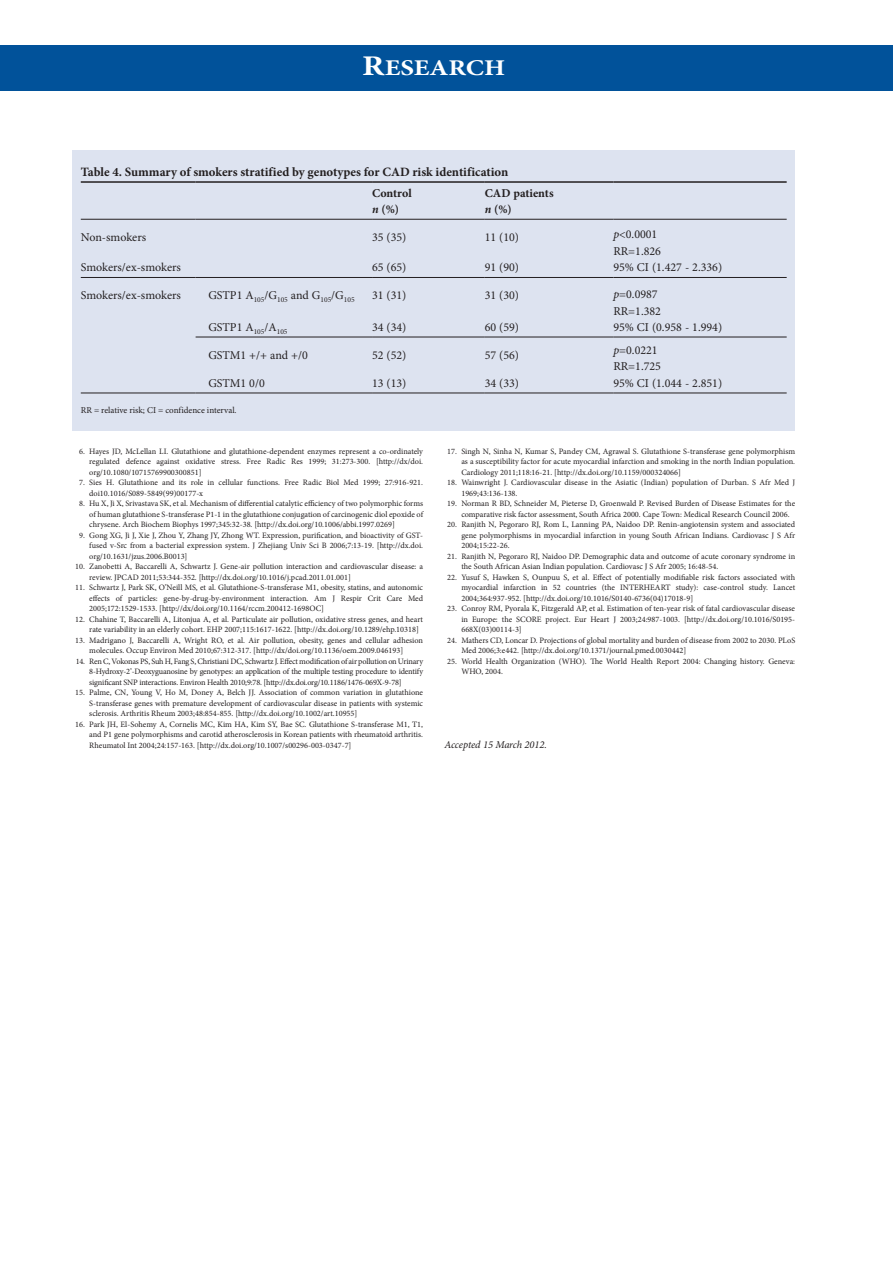
<style>
.page{position:relative;width:893px;height:1263px;background:#fff}
.page>*{position:absolute;margin:0;border:0;box-sizing:border-box;transform-origin:0 0}
.t1{font:700 22.5px "Minion Pro";color:#fff;scale:1.2 1}
.TABLE_HEAD{font:700 12.75px "Minion Pro";color:#231f20}
.TABLE_COPY{font:12px "Minion Pro";color:#231f20}
.TABLE_COPY_INDENT{font:12px "Minion Pro";color:#231f20}
.TABLE_COPY-2{font:700 12px "Minion Pro";letter-spacing:-.005em;color:#231f20}
.ACCEPTED{font:italic 10.5px "Minion Pro";letter-spacing:-.005em;color:#231f20}
.TABLE_FOOT{font:9px "Minion Pro";color:#231f20}
.t2{font:8.25px/10.5px "Minion Pro";color:#231f20;text-align:justify}
.TABLE_COPY_INDENT-2{font:7.5px "Minion Pro";color:#231f20}
.s1{font-size:28.5px}
.s2{font-style:italic}
</style>
<div class="page">
<div style="left:0;top:45px;width:893px;height:45px;background:#01529a"></div>
<div style="left:72px;top:150px;width:723px;height:281px;background:#dde3f0"></div>
<hr style="left:613px;top:393px;width:174px;height:1px;background:#231f20">
<hr style="left:81px;top:181px;width:115px;height:2px;background:#231f20">
<hr style="left:196px;top:181px;width:176px;height:2px;background:#231f20">
<hr style="left:372px;top:181px;width:113px;height:2px;background:#231f20">
<hr style="left:485px;top:181px;width:128px;height:2px;background:#231f20">
<hr style="left:613px;top:181px;width:174px;height:2px;background:#231f20">
<hr style="left:81px;top:219px;width:115px;height:1px;background:#231f20">
<hr style="left:196px;top:219px;width:176px;height:1px;background:#231f20">
<hr style="left:372px;top:219px;width:113px;height:1px;background:#231f20">
<hr style="left:485px;top:219px;width:128px;height:1px;background:#231f20">
<hr style="left:613px;top:219px;width:174px;height:1px;background:#231f20">
<hr style="left:81px;top:277px;width:115px;height:1px;background:#231f20">
<hr style="left:196px;top:277px;width:176px;height:1px;background:#231f20">
<hr style="left:372px;top:277px;width:113px;height:1px;background:#231f20">
<hr style="left:485px;top:277px;width:128px;height:1px;background:#231f20">
<hr style="left:613px;top:277px;width:174px;height:1px;background:#231f20">
<hr style="left:196px;top:337px;width:176px;height:1px;background:#231f20">
<hr style="left:372px;top:337px;width:113px;height:1px;background:#231f20">
<hr style="left:485px;top:337px;width:128px;height:1px;background:#231f20">
<hr style="left:613px;top:337px;width:174px;height:1px;background:#231f20">
<hr style="left:372px;top:393px;width:113px;height:1px;background:#231f20">
<hr style="left:485px;top:393px;width:128px;height:1px;background:#231f20">
<hr style="left:81px;top:393px;width:115px;height:1px;background:#231f20">
<hr style="left:196px;top:393px;width:176px;height:1px;background:#231f20">
<h1 class="t1" style="left:362px;top:52px;width:121px"><span class="s1">R</span>ESEARCH</h1>
<p class="TABLE_HEAD" style="left:81px;top:163px;width:429px">Table 4. Summary of smokers stratified by genotypes for CAD risk identification</p>
<p class="TABLE_COPY-2" style="left:372px;top:184px;width:41px">Control</p>
<p class="TABLE_COPY-2" style="left:372px;top:201px;width:29px"><span class="s2">n</span> (%)</p>
<p class="TABLE_COPY-2" style="left:485px;top:184px;width:70px">CAD patients</p>
<p class="TABLE_COPY-2" style="left:485px;top:201px;width:29px"><span class="s2">n</span> (%)</p>
<p class="TABLE_COPY" style="left:81px;top:229px;width:67px">Non-smokers</p>
<p class="TABLE_COPY" style="left:372px;top:229px;width:36px">35 (35)</p>
<p class="TABLE_COPY" style="left:485px;top:229px;width:36px">11 (10)</p>
<p class="TABLE_COPY" style="left:613px;top:227px;width:45px"><span class="s2">p</span>&lt;0.0001</p>
<p class="TABLE_COPY" style="left:613px;top:243px;width:49px">RR=1.826</p>
<p class="TABLE_COPY" style="left:81px;top:260px;width:102px">Smokers/ex-smokers</p>
<p class="TABLE_COPY" style="left:372px;top:260px;width:36px">65 (65)</p>
<p class="TABLE_COPY" style="left:485px;top:260px;width:36px">91 (90)</p>
<p class="TABLE_COPY" style="left:613px;top:260px;width:110px">95% CI (1.427 - 2.336)</p>
<p class="TABLE_COPY" style="left:81px;top:288px;width:102px">Smokers/ex-smokers</p>
<p class="TABLE_COPY_INDENT" style="left:208px;top:288px;width:148px">GSTP1 A<sub>105</sub>/G<sub>105</sub> and G<sub>105</sub>/G<sub>105</sub></p>
<p class="TABLE_COPY" style="left:372px;top:288px;width:36px">31 (31)</p>
<p class="TABLE_COPY" style="left:485px;top:288px;width:36px">31 (30)</p>
<p class="TABLE_COPY" style="left:613px;top:286px;width:46px"><span class="s2">p</span>=0.0987</p>
<p class="TABLE_COPY" style="left:613px;top:303px;width:49px">RR=1.382</p>
<p class="TABLE_COPY_INDENT" style="left:208px;top:319px;width:47px">GSTP1 A</p>
<p class="TABLE_COPY" style="left:613px;top:319px;width:110px">95% CI (0.958 - 1.994)</p>
<p class="TABLE_COPY_INDENT-2" style="left:254px;top:327px;width:35px">105<sup>/A</sup>105</p>
<p class="TABLE_COPY" style="left:372px;top:319px;width:36px">34 (34)</p>
<p class="TABLE_COPY" style="left:485px;top:319px;width:36px">60 (59)</p>
<p class="TABLE_COPY_INDENT" style="left:208px;top:347px;width:101px">GSTM1 +/+ and +/0</p>
<p class="TABLE_COPY" style="left:372px;top:347px;width:36px">52 (52)</p>
<p class="TABLE_COPY" style="left:485px;top:347px;width:36px">57 (56)</p>
<p class="TABLE_COPY" style="left:613px;top:342px;width:46px"><span class="s2">p</span>=0.0221</p>
<p class="TABLE_COPY" style="left:613px;top:359px;width:49px">RR=1.725</p>
<p class="TABLE_COPY_INDENT" style="left:208px;top:375px;width:58px">GSTM1 0/0</p>
<p class="TABLE_COPY" style="left:372px;top:375px;width:36px">13 (13)</p>
<p class="TABLE_COPY" style="left:485px;top:375px;width:36px">34 (33)</p>
<p class="TABLE_COPY" style="left:613px;top:375px;width:110px">95% CI (1.044 - 2.851)</p>
<p class="TABLE_FOOT" style="left:81px;top:404px;width:157px">RR = relative risk; CI = confidence interval.</p>
<p class="t2" style="left:89px;top:446px;width:335px;text-indent:-10px">6. Hayes JD, McLellan LI. Glutathione and glutathione-dependent enzymes represent a co-ordinately regulated defence against oxidative stress. Free Radic Res 1999; 31:273-300. [http://dx/doi. org/10.1080/10715769900300851]</p>
<p class="t2" style="left:89px;top:477px;width:335px;text-indent:-10px">7. Sies H. Glutathione and its role in cellular functions. Free Radic Biol Med 1999; 27:916-921. doi10.1016/S089-5849(99)00177-x</p>
<p class="t2" style="left:89px;top:498px;width:335px;text-indent:-10px">8. Hu X, Ji X, Srivastava SK, et al. Mechanism of differential catalytic efficiency of two polymorphic forms of human glutathione S-transferase P1-1 in the glutathione conjugation of carcinogenic diol epoxide of chrysene. Arch Biochem Biophys 1997;345:32-38. [http://dx.doi.org/10.1006/abbi.1997.0269]</p>
<p class="t2" style="left:89px;top:530px;width:335px;text-indent:-10px">9. Gong XG, Ji J, Xie J, Zhou Y, Zhang JY, Zhong WT. Expression, purification, and bioactivity of GST&shy;fused v-Src from a bacterial expression system. J Zhejiang Univ Sci B 2006;7:13-19. [http://dx.doi. org/10.1631/jzus.2006.B0013]</p>
<p class="t2" style="left:89px;top:561px;width:335px;text-indent:-14px">10. Zanobetti A, Baccarelli A, Schwartz J. Gene-air pollution interaction and cardiovascular disease: a review. JPCAD 2011;53:344-352. [http://dx.doi.org/10.1016/j.pcad.2011.01.001]</p>
<p class="t2" style="left:89px;top:582px;width:335px;text-indent:-14px">11. Schwartz J, Park SK, O’Neill MS, et al. Glutathione-S-transferase M1, obesity, statins, and autonomic effects of particles: gene-by-drug-by-environment interaction. Am J Respir Crit Care Med 2005;172:1529-1533. [http://dx/doi.org/10.1164/rccm.200412-1698OC]</p>
<p class="t2" style="left:89px;top:614px;width:335px;text-indent:-14px">12. Chahine T, Baccarelli A, Litonjua A, et al. Particulate air pollution, oxidative stress genes, and heart rate variability in an elderly cohort. EHP 2007;115:1617-1622. [http://dx.doi.org/10.1289/ehp.10318]</p>
<p class="t2" style="left:89px;top:635px;width:335px;text-indent:-14px">13. Madrigano J, Baccarelli A, Wright RO, et al. Air pollution, obesity, genes and cellular adhesion molecules. Occup Environ Med 2010;67:312-317. [http://dx/doi.org/10.1136/oem.2009.046193]</p>
<p class="t2" style="left:89px;top:656px;width:335px;text-indent:-14px">14. Ren C, Vokonas PS, Suh H, Fang S, Christiani DC, Schwartz J. Effect modification of air pollution on Urinary 8-Hydroxy-2’-Deoxyguanosine by genotypes: an application of the multiple testing procedure to identify significant SNP interactions. Environ Health 2010;9:78. [http://dx.doi.org/10.1186/1476-069X-9-78]</p>
<p class="t2" style="left:89px;top:687px;width:335px;text-indent:-14px">15. Palme, CN, Young V, Ho M, Doney A, Belch JJ. Association of common variation in glutathione S-transferase genes with premature development of cardiovascular disease in patients with systemic sclerosis. Arthritis Rheum 2003;48:854-855. [http://dx.doi.org/10.1002/art.10955]</p>
<p class="t2" style="left:89px;top:719px;width:335px;text-indent:-14px">16. Park JH, El-Sohemy A, Cornelis MC, Kim HA, Kim SY, Bae SC. Glutathione S-transferase M1, T1, and P1 gene polymorphisms and carotid atherosclerosis in Korean patients with rheumatoid arthritis.<br>Rheumatol Int 2004;24:157-163. [http://dx.doi.org/10.1007/s00296-003-0347-7]</p>
<p class="t2" style="left:461px;top:446px;width:335px;text-indent:-14px">17. Singh N, Sinha N, Kumar S, Pandey CM, Agrawal S. Glutathione S-transferase gene polymorphism as a susceptibility factor for acute myocardial infarction and smoking in the north Indian population.<br>Cardiology 2011;118:16-21. [http://dx.doi.org/10.1159/000324066]</p>
<p class="t2" style="left:461px;top:477px;width:335px;text-indent:-14px">18. Wainwright J. Cardiovascular disease in the Asiatic (Indian) population of Durban. S Afr Med J<br>1969;43:136-138.</p>
<p class="t2" style="left:461px;top:498px;width:335px;text-indent:-14px">19. Norman R BD, Schneider M, Pieterse D, Groenwald P. Revised Burden of Disease Estimates for the comparative risk factor assessment, South Africa 2000. Cape Town: Medical Research Council 2006.</p>
<p class="t2" style="left:461px;top:519px;width:335px;text-indent:-14px">20. Ranjith N, Pegoraro RJ, Rom L, Lanning PA, Naidoo DP. Renin-angiotensin system and associated gene polymorphisms in myocardial infarction in young South African Indians. Cardiovasc J S Afr 2004;15:22-26.</p>
<p class="t2" style="left:461px;top:551px;width:335px;text-indent:-14px">21. Ranjith N, Pegoraro RJ, Naidoo DP. Demographic data and outcome of acute coronary syndrome in the South African Asian Indian population. Cardiovasc J S Afr 2005; 16:48-54.</p>
<p class="t2" style="left:461px;top:572px;width:335px;text-indent:-14px">22. Yusuf S, Hawken S, Ounpuu S, et al. Effect of potentially modifiable risk factors associated with myocardial infarction in 52 countries (the INTERHEART study): case-control study. Lancet 2004;364:937-952. [http://dx.doi.org/10.1016/S0140-6736(04)17018-9]</p>
<p class="t2" style="left:461px;top:603px;width:335px;text-indent:-14px">23. Conroy RM, Pyorala K, Fitzgerald AP, et al. Estimation of ten-year risk of fatal cardiovascular disease in Europe: the SCORE project. Eur Heart J 2003;24:987-1003. [http://dx.doi.org/10.1016/S0195- 668X(03)00114-3]</p>
<p class="t2" style="left:461px;top:635px;width:335px;text-indent:-14px">24. Mathers CD, Loncar D. Projections of global mortality and burden of disease from 2002 to 2030. PLoS<br>Med 2006;3:e442. [http://dx.doi.org/10.1371/journal.pmed.0030442]</p>
<p class="t2" style="left:461px;top:656px;width:335px;text-indent:-14px">25. World Health Organization (WHO). The World Health Report 2004: Changing history. Geneva:<br>WHO, 2004.</p>
<p class="ACCEPTED" style="left:444px;top:737px;width:104px">Accepted 15 March 2012.</p>
</div>
